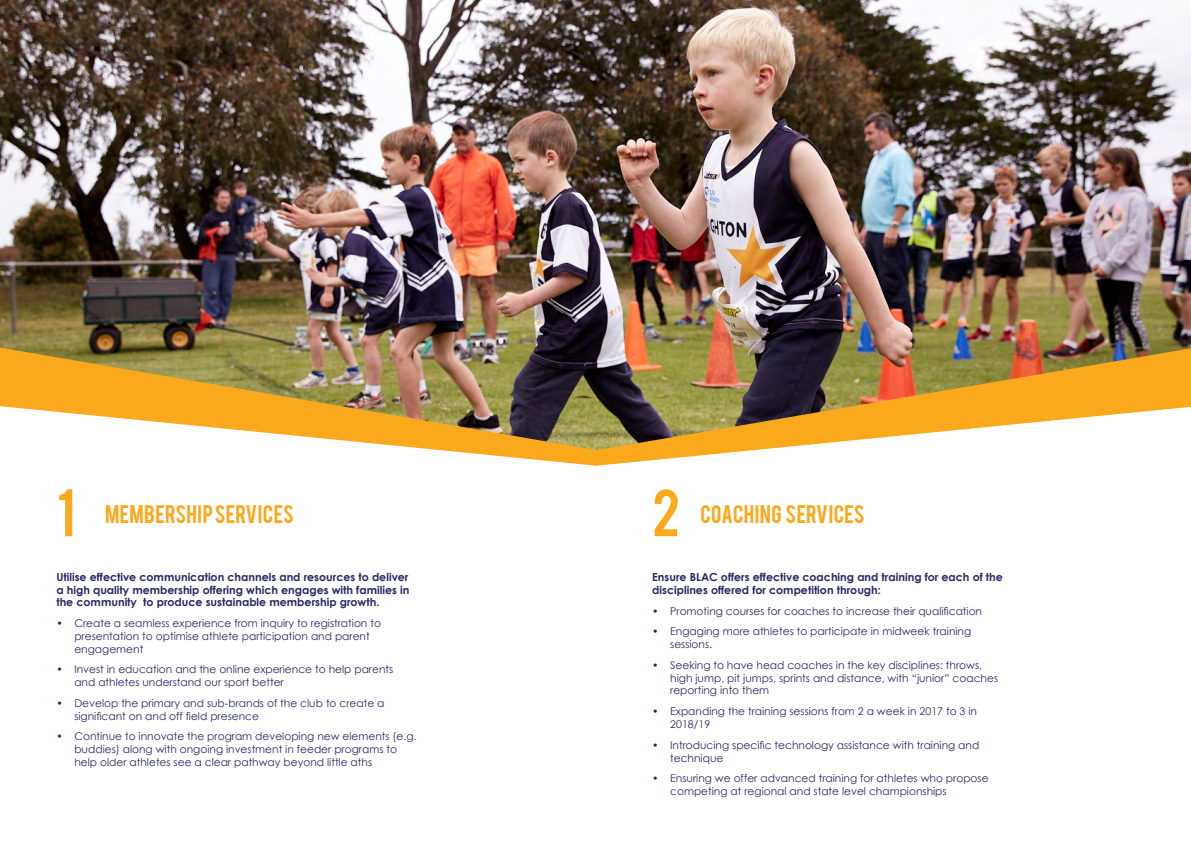
<style>
.page{position:relative;width:1191px;height:842px;background:#fff}
.page>*{position:absolute;margin:0;border:0;box-sizing:border-box;transform-origin:0 0}
.t1{font:52.6px "Bebas";color:#faa81c}
.t2{font:20px "Bebas";letter-spacing:.02em;color:#faa81c}
.t3{font:700 11px/12.4px "Century Gothic";color:#292865;text-align:justify}
.t4{font:10.6px/12.8px "Century Gothic";color:#292865}
</style>
<div class="page">
<img style="left:0;top:0;width:1191px;height:348px">
<img style="left:0;top:348px;width:1191px;height:118px">
<p class="t1" style="left:57px;top:474px;width:19px">1</p>
<p class="t2" style="left:105px;top:499px;width:190px">MEMBERSHIP SERVICES</p>
<p class="t3" style="left:56px;top:571px;width:354px">Utilise effective communication channels and resources to deliver a high quality membership offering which engages with families in the community to produce sustainable membership growth.</p>
<p class="t4" style="left:74px;top:617px;width:308px;text-indent:-18px">• Create a seamless experience from inquiry to registration to presentation to optimise athlete participation and parent engagement</p>
<p class="t4" style="left:74px;top:663px;width:320px;text-indent:-18px">• Invest in education and the online experience to help parents and athletes understand our sport better</p>
<p class="t4" style="left:74px;top:696px;width:312px;text-indent:-18px">• Develop the primary and sub-brands of the club to create a significant on and off field presence</p>
<p class="t4" style="left:74px;top:730px;width:344px;text-indent:-18px">• Continue to innovate the program developing new elements (e.g. buddies) along with ongoing investment in feeder programs to help older athletes see a clear pathway beyond little aths</p>
<p class="t1" style="left:652px;top:474px;width:29px">2</p>
<p class="t2" style="left:700px;top:499px;width:166px">COACHING SERVICES</p>
<p class="t3" style="left:652px;top:571px;width:352px">Ensure BLAC offers effective coaching and training for each of the disciplines offered for competition through:</p>
<p class="t4" style="left:652px;top:604px;width:331px">• Promoting courses for coaches to increase their qualification</p>
<p class="t4" style="left:670px;top:625px;width:302px;text-indent:-18px">• Engaging more athletes to participate in midweek training sessions.</p>
<p class="t4" style="left:670px;top:658px;width:329px;text-indent:-18px">• Seeking to have head coaches in the key disciplines: throws, high jump, pit jumps, sprints and distance, with “junior” coaches reporting into them</p>
<p class="t4" style="left:670px;top:705px;width:308px;text-indent:-18px">• Expanding the training sessions from 2 a week in 2017 to 3 in<br>2018/19</p>
<p class="t4" style="left:670px;top:738px;width:311px;text-indent:-18px">• Introducing specific technology assistance with training and technique</p>
<p class="t4" style="left:670px;top:772px;width:320px;text-indent:-18px">• Ensuring we offer advanced training for athletes who propose competing at regional and state level championships</p>
</div>
